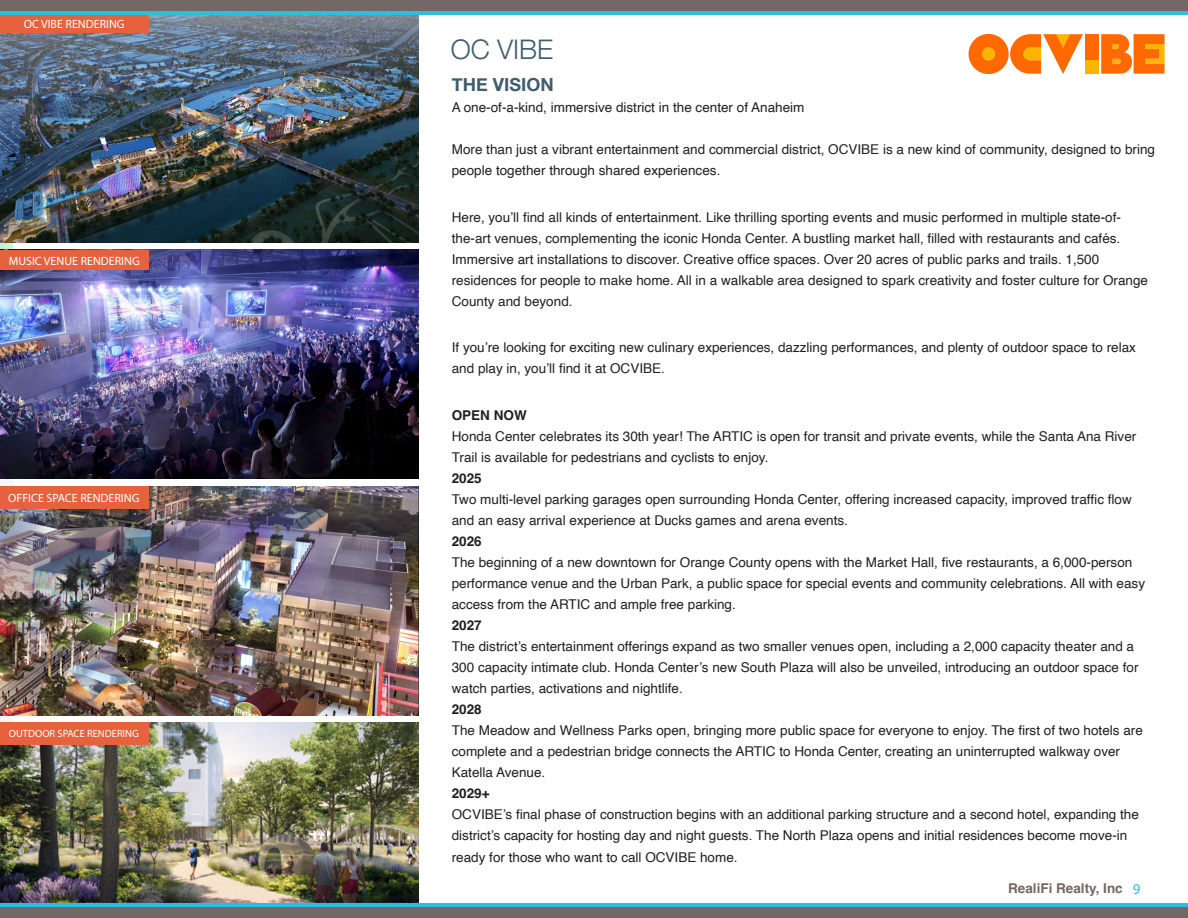
<style>
.page{position:relative;width:1188px;height:918px;background:#fff}
.page>*{position:absolute;margin:0;border:0;box-sizing:border-box;transform-origin:0 0}
.Head_01{font:300 27px "Helvetica Neue";color:#415d6e}
.Head_01-2{font:700 18px "Helvetica Neue";color:#415d6e}
.Head_01-3{font:13.5px/21px "Helvetica";color:#231f20}
.t1{font:700 13.5px "Helvetica";color:#736865}
.Body{font:12px "Myriad Pro";color:#fff}
.t2{font:10.5px "Myriad Pro";color:#fff}
.s1{font-weight:700}
.s2{font-family:"Myriad Pro";font-weight:400;font-size:15px;color:#29c0da}
</style>
<div class="page">
<img style="left:0;top:243px;width:13px;height:236px">
<svg style="left:0;top:320px;width:1px;height:61px"></svg>
<img style="left:1px;top:250px;width:417px;height:228px">
<img style="left:0;top:15px;width:418px;height:228px">
<img style="left:0;top:486px;width:418px;height:230px">
<div style="left:0;top:14px;width:148px;height:19px;background:#e6613d"></div>
<div style="left:0;top:250px;width:148px;height:20px;background:#e6613d"></div>
<div style="left:0;top:486px;width:148px;height:22px;background:#e6613d"></div>
<div style="left:1085px;top:34px;width:13px;height:40px;background:#ff6900"></div>
<div style="left:1085px;top:60px;width:13px;height:14px;background:#ffb400"></div>
<svg style="left:969px;top:34px;width:114px;height:40px"></svg>
<svg style="left:1101px;top:34px;width:64px;height:40px"></svg>
<img style="left:0;top:722px;width:418px;height:181px">
<div style="left:0;top:722px;width:148px;height:22px;background:#e6613d"></div>
<div style="left:0;top:903px;width:1188px;height:15px;background:#29c0da"></div>
<div style="left:0;top:907px;width:1188px;height:11px;background:#736865"></div>
<div style="left:0;top:0;width:1188px;height:15px;background:#29c0da"></div>
<div style="left:0;top:0;width:1188px;height:11px;background:#736865"></div>
<p class="Body" style="left:24px;top:16px;width:102px">OC VIBE RENDERING</p>
<p class="Body" style="left:9px;top:253px;width:133px">MUSIC VENUE RENDERING</p>
<p class="Body" style="left:8px;top:490px;width:133px">OFFICE SPACE RENDERING</p>
<p class="t2" style="left:9px;top:727px;width:131px">OUTDOOR SPACE RENDERING</p>
<p class="Head_01" style="left:451px;top:28px;width:104px">OC VIBE</p>
<p class="Head_01-2" style="left:452px;top:71px;width:103px">THE VISION</p>
<p class="Head_01-3" style="left:452px;top:97px;width:354px">A one-of-a-kind, immersive district in the center of Anaheim</p>
<p class="Head_01-3" style="left:452px;top:139px;width:705px">More than just a vibrant entertainment and commercial district, OCVIBE is a new kind of community, designed to bring people together through shared experiences.</p>
<p class="Head_01-3" style="left:452px;top:207px;width:698px">Here, you’ll find all kinds of entertainment. Like thrilling sporting events and music performed in multiple state-of&shy;the-art venues, complementing the iconic Honda Center. A bustling market hall, filled with restaurants and cafés.<br>Immersive art installations to discover. Creative office spaces. Over 20 acres of public parks and trails. 1,500 residences for people to make home. All in a walkable area designed to spark creativity and foster culture for Orange County and beyond.</p>
<p class="Head_01-3" style="left:452px;top:337px;width:686px">If you’re looking for exciting new culinary experiences, dazzling performances, and plenty of outdoor space to relax and play in, you’ll find it at OCVIBE.</p>
<p class="Head_01-3" style="left:452px;top:405px;width:695px"><span class="s1">OPEN NOW<br></span>Honda Center celebrates its 30th year! The ARTIC is open for transit and private events, while the Santa Ana River Trail is available for pedestrians and cyclists to enjoy.<br><span class="s1">2025<br></span>Two multi-level parking garages open surrounding Honda Center, offering increased capacity, improved traffic flow and an easy arrival experience at Ducks games and arena events.<br><span class="s1">2026<br></span>The beginning of a new downtown for Orange County opens with the Market Hall, five restaurants, a 6,000-person performance venue and the Urban Park, a public space for special events and community celebrations. All with easy access from the ARTIC and ample free parking.<br><span class="s1">2027<br></span>The district’s entertainment offerings expand as two smaller venues open, including a 2,000 capacity theater and a 300 capacity intimate club. Honda Center’s new South Plaza will also be unveiled, introducing an outdoor space for watch parties, activations and nightlife.<br><span class="s1">2028<br></span>The Meadow and Wellness Parks open, bringing more public space for everyone to enjoy. The first of two hotels are complete and a pedestrian bridge connects the ARTIC to Honda Center, creating an uninterrupted walkway over Katella Avenue.<br><span class="s1">2029+<br></span>OCVIBE’s final phase of construction begins with an additional parking structure and a second hotel, expanding the district’s capacity for hosting day and night guests. The North Plaza opens and initial residences become move-in</p>
<p class="Head_01-3" style="left:452px;top:848px;width:287px">ready for those who want to call OCVIBE home.</p>
<p class="t1" style="left:1008px;top:880px;width:134px">RealiFi Realty, Inc <span class="s2">9</span></p>
</div>
